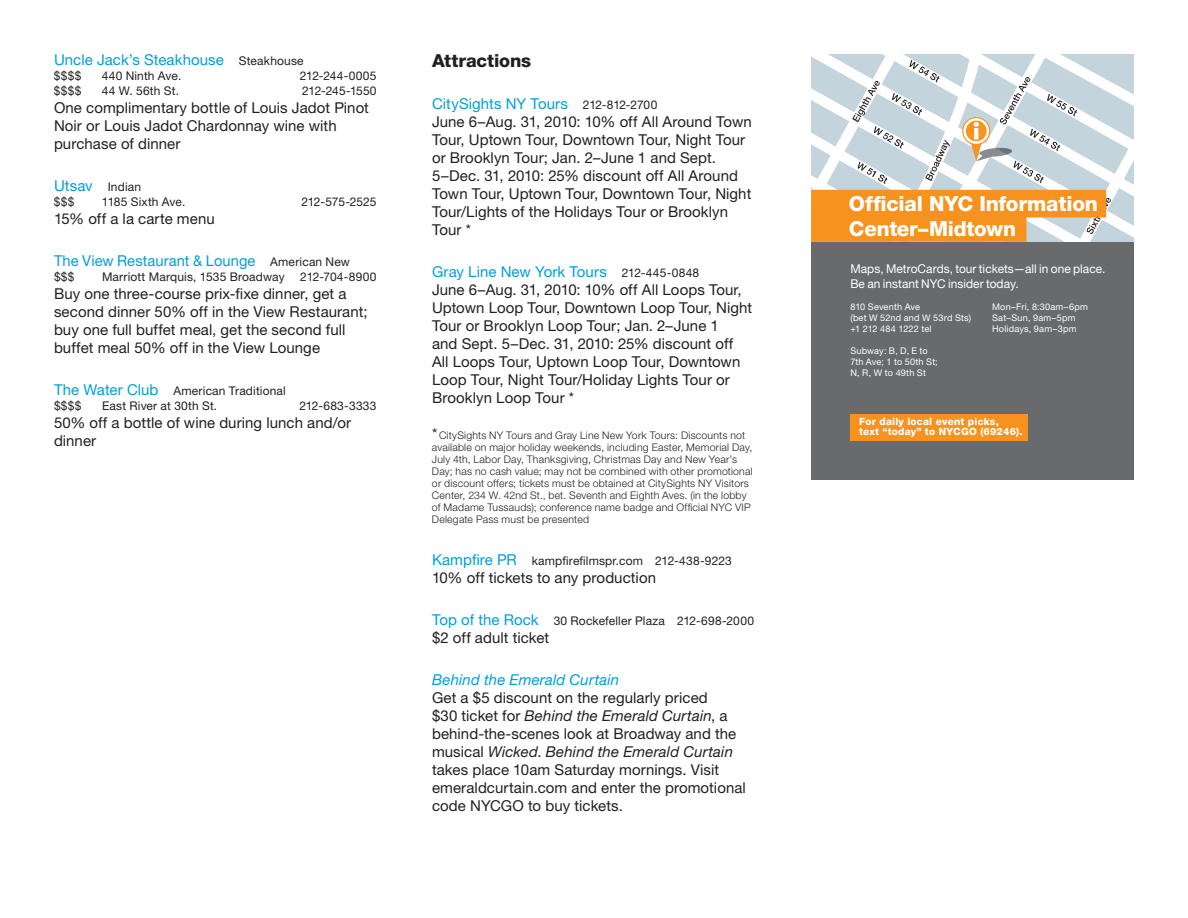
<style>
.page{position:relative;width:1188px;height:918px;background:#fff}
.page>*{position:absolute;margin:0;border:0;box-sizing:border-box;transform-origin:0 0}
.t1{font:800 20.85px/24.5px "Helvetica Neue LT Std";letter-spacing:-.01em;color:#fff}
.t2{font:800 18px "Helvetica Neue LT Std";letter-spacing:-.005em;color:#231f20}
.t3{font:15px/18px "Helvetica Neue LT Std";letter-spacing:.005em;color:#231f20}
.t4{font:15px "Helvetica Neue LT Std";letter-spacing:.005em;color:#009fda}
.t5{font:italic 15px "Helvetica Neue LT Std";letter-spacing:.01em;color:#009fda}
.t6{font:12.15px/15.8px "Helvetica Neue LT Std";letter-spacing:.005em;color:#fff}
.t7{font:12px/15px "Helvetica Neue LT Std";letter-spacing:.01em;color:#231f20}
.t8{font:12px "Helvetica Neue LT Std";letter-spacing:-.02em;color:#231f20}
.t9{font:12px "Helvetica Neue LT Std";letter-spacing:-.015em;color:#231f20}
.t10{font:300 10.5px/12px "Helvetica Neue LT Std";letter-spacing:.02em;color:#231f20}
.t11{font:800 10.05px/10.1px "Helvetica Neue LT Std";letter-spacing:.02em;color:#fff}
.t12{font:9.15px/10.8px "Helvetica Neue LT Std";letter-spacing:.02em;color:#fff}
.s1{font-size:12px;color:#231f20}
.s2{font-size:15px;color:#009fda}
.s3{color:#009fda}
.s4{font-size:12px}
.s5{font-weight:400;font-size:15px}
.s6{font-style:italic}
</style>
<div class="page">
<div style="left:811px;top:54px;width:323px;height:425px;background:#696a6c"></div>
<svg style="left:811px;top:54px;width:323px;height:188px;background:#dbccb6"></svg>
<div style="left:850px;top:414px;width:177px;height:27px;background:#f7921e"></div>
<p class="t4" style="left:54px;top:50px;width:251px">Uncle Jack’s Steakhouse <span class="s1">Steakhouse</span></p>
<p class="t7" style="left:54px;top:68px;width:29px">$$$$</p>
<p class="t7" style="left:102px;top:68px;width:81px">440 Ninth Ave.</p>
<p class="t7" style="left:300px;top:68px;width:78px">212-244-0005</p>
<p class="t7" style="left:54px;top:83px;width:29px">$$$$</p>
<p class="t7" style="left:102px;top:83px;width:79px">44 W. 56th St.</p>
<p class="t8" style="left:302px;top:83px;width:76px">212-245-1550</p>
<p class="t3" style="left:54px;top:98px;width:316px">One complimentary bottle of Louis Jadot Pinot<br>Noir or Louis Jadot Chardonnay wine with purchase of dinner</p>
<p class="t7" style="left:54px;top:179px;width:89px"><span class="s2">Utsav</span> Indian $$$</p>
<p class="t7" style="left:102px;top:194px;width:85px">1185 Sixth Ave.</p>
<p class="t9" style="left:301px;top:194px;width:77px">212-575-2525</p>
<p class="t3" style="left:54px;top:209px;width:162px">15% off a la carte menu</p>
<p class="t4" style="left:54px;top:251px;width:298px">The View Restaurant &amp; Lounge <span class="s1">American New</span></p>
<p class="t7" style="left:54px;top:269px;width:22px">$$$</p>
<p class="t7" style="left:102px;top:269px;width:184px">Marriott Marquis, 1535 Broadway</p>
<p class="t7" style="left:300px;top:269px;width:78px">212-704-8900</p>
<p class="t3" style="left:54px;top:284px;width:315px">Buy one three-course prix-fixe dinner, get a second dinner 50% off in the View Restaurant; buy one full buffet meal, get the second full buffet meal 50% off in the View Lounge</p>
<p class="t7" style="left:54px;top:383px;width:233px"><span class="s2">The Water Club</span> American Traditional $$$$</p>
<p class="t7" style="left:102px;top:398px;width:117px">East River at 30th St.</p>
<p class="t7" style="left:299px;top:398px;width:79px">212-683-3333</p>
<p class="t3" style="left:54px;top:413px;width:299px">50% off a bottle of wine during lunch and/or dinner</p>
<p class="t2" style="left:432px;top:50px;width:101px">Attractions</p>
<p class="t3" style="left:432px;top:94px;width:321px"><span class="s3">CitySights NY Tours</span> <span class="s4">212-812-2700<br></span>June 6–Aug. 31, 2010: 10% off All Around Town Tour, Uptown Tour, Downtown Tour, Night Tour or Brooklyn Tour; Jan. 2–June 1 and Sept.<br>5–Dec. 31, 2010: 25% discount off All Around Town Tour, Uptown Tour, Downtown Tour, Night Tour/Lights of the Holidays Tour or Brooklyn Tour *</p>
<p class="t3" style="left:432px;top:262px;width:322px"><span class="s3">Gray Line New York Tours</span> <span class="s4">212-445-0848<br></span>June 6–Aug. 31, 2010: 10% off All Loops Tour, Uptown Loop Tour, Downtown Loop Tour, Night Tour or Brooklyn Loop Tour; Jan. 2–June 1<br>and Sept. 5–Dec. 31, 2010: 25% discount off All Loops Tour, Uptown Loop Tour, Downtown Loop Tour, Night Tour/Holiday Lights Tour or Brooklyn Loop Tour *</p>
<p class="t10" style="left:432px;top:429px;width:322px"><span class="s5">*</span> CitySights NY Tours and Gray Line New York Tours: Discounts not available on major holiday weekends, including Easter, Memorial Day, July 4th, Labor Day, Thanksgiving, Christmas Day and New Year’s Day; has no cash value; may not be combined with other promotional or discount offers; tickets must be obtained at CitySights NY Visitors Center, 234 W. 42nd St., bet. Seventh and Eighth Aves. (in the lobby of Madame Tussauds); conference name badge and Official NYC VIP Delegate Pass must be presented</p>
<p class="t7" style="left:432px;top:553px;width:301px"><span class="s2">Kampfire PR</span> kampfirefilmspr.com 212-438-9223</p>
<p class="t3" style="left:432px;top:568px;width:226px">10% off tickets to any production</p>
<p class="t7" style="left:432px;top:613px;width:324px"><span class="s2">Top of the Rock</span> 30 Rockefeller Plaza 212-698-2000</p>
<p class="t3" style="left:432px;top:628px;width:119px">$2 off adult ticket</p>
<p class="t5" style="left:432px;top:670px;width:189px">Behind the Emerald Curtain</p>
<p class="t3" style="left:432px;top:688px;width:315px">Get a $5 discount on the regularly priced<br>$30 ticket for <span class="s6">Behind the Emerald Curtain</span>, a behind-the-scenes look at Broadway and the musical <span class="s6">Wicked</span>. <span class="s6">Behind the Emerald Curtain </span>takes place 10am Saturday mornings. Visit emeraldcurtain.com and enter the promotional code NYCGO to buy tickets.</p>
<h1 class="t1" style="left:849px;top:191px;width:251px">Official NYC Information<br>Center–Midtown</h1>
<p class="t6" style="left:850px;top:260px;width:257px">Maps, MetroCards, tour tickets—all in one place.<br>Be an instant NYC insider today.</p>
<p class="t12" style="left:850px;top:302px;width:122px">810 Seventh Ave<br>(bet W 52nd and W 53rd Sts) +1 212 484 1222 tel</p>
<p class="t12" style="left:850px;top:345px;width:89px">Subway: B, D, E to<br>7th Ave; 1 to 50th St;<br>N, R, W to 49th St</p>
<p class="t12" style="left:992px;top:302px;width:97px">Mon–Fri, 8:30am–6pm<br>Sat–Sun, 9am–5pm<br>Holidays, 9am–3pm</p>
<p class="t11" style="left:859px;top:417px;width:165px">For daily local event picks,<br>text “today” to NYCGO (69246).</p>
</div>
